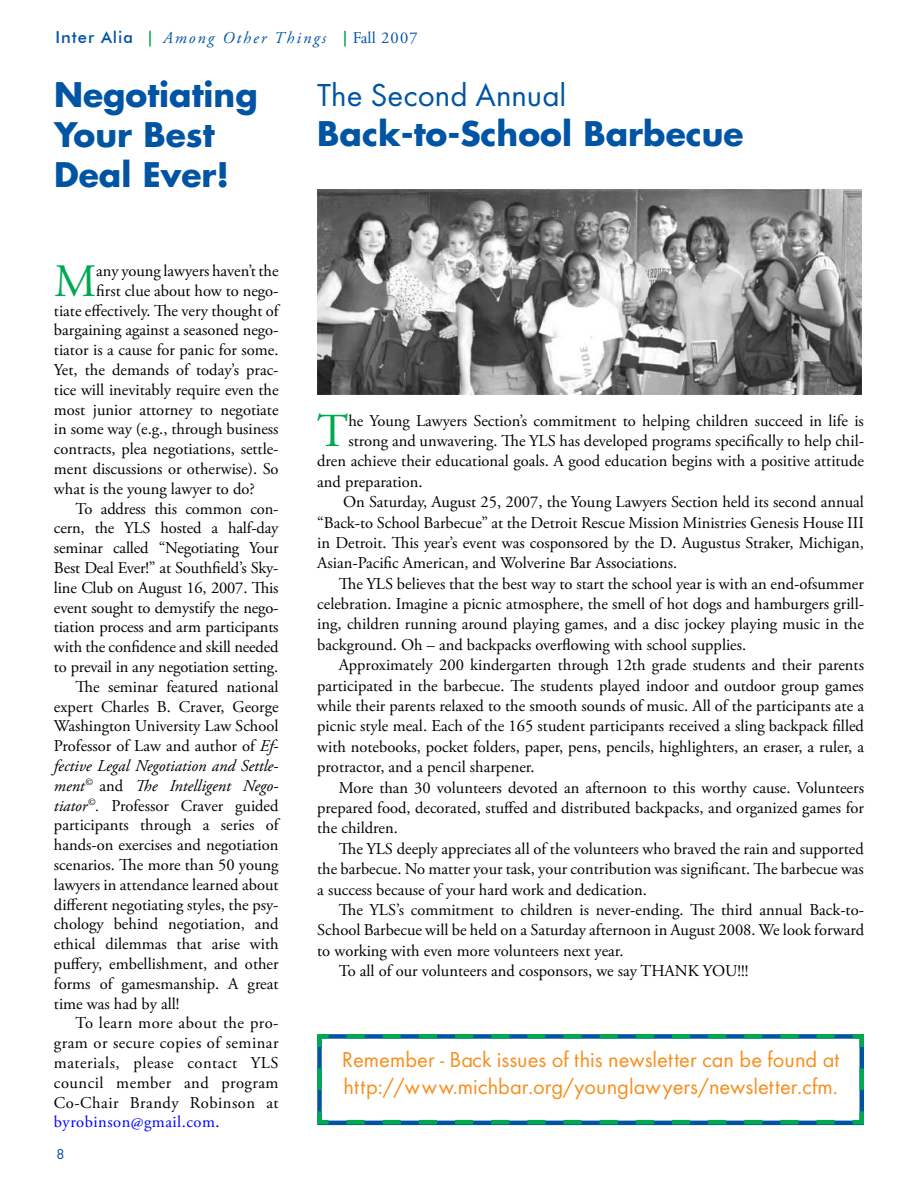
<style>
.page{position:relative;width:918px;height:1188px;background:#fff}
.page>*{position:absolute;margin:0;border:0;box-sizing:border-box;transform-origin:0 0}
.t1{font:47.25px "Adobe Garamond Pro";color:#00a94f}
.t2{font:46.35px "Adobe Garamond Pro";color:#00a94f}
.t3{font:700 33px/39.6px "Futura";color:#0054a4}
.t4{font:33px "Futura Book DTC";color:#0054a4}
.t5{font:22.5px/27px "Futura Book DTC";color:#f78f1e}
.t6{font:16.5px "Adobe Garamond Pro";color:#000}
.t7{font:16.5px "Adobe Garamond Pro";letter-spacing:.03em;color:#000}
.t8{font:italic 16.5px "Adobe Garamond Pro";color:#000}
.t9{font:16.5px "Adobe Garamond Pro";letter-spacing:.03em;color:#00f}
.t10{font:italic 16.5px "Adobe Garamond Pro";letter-spacing:.125em;color:#0054a4}
.t11{font:500 16.5px "Futura BT";letter-spacing:.06em;color:#0054a4}
.t12{font:16.5px "Adobe Garamond Pro";letter-spacing:.035em;color:#0054a4}
.s1{font-style:italic}
.s2{font-style:normal}
.s3{color:#000}
</style>
<div class="page">
<svg style="left:149px;top:31px;width:2px;height:15px"></svg>
<svg style="left:344px;top:31px;width:2px;height:15px"></svg>
<img style="left:317px;top:189px;width:544px;height:206px">
<svg style="left:317px;top:1034px;width:547px;height:92px"></svg>
<p class="t11" style="left:56px;top:27px;width:79px">Inter Alia</p>
<p class="t10" style="left:163px;top:27px;width:164px">Among Other Things</p>
<p class="t12" style="left:353px;top:27px;width:66px">Fall 2007</p>
<h3 class="t3" style="left:54px;top:75px;width:205px">Negotiating<br>Your Best<br>Deal Ever!</h3>
<h2 class="t2" style="left:54px;top:253px;width:44px">M</h2>
<p class="t6" style="left:96px;top:261px;width:184px">any young lawyers haven’t the</p>
<p class="t6" style="left:96px;top:281px;width:184px">first clue about how to nego-</p>
<p class="t6" style="left:54px;top:300px;width:226px">tiate effectively. The very thought of</p>
<p class="t6" style="left:54px;top:320px;width:226px">bargaining against a seasoned nego-</p>
<p class="t6" style="left:54px;top:340px;width:226px">tiator is a cause for panic for some.</p>
<p class="t6" style="left:54px;top:360px;width:226px">Yet, the demands of today’s prac-</p>
<p class="t6" style="left:54px;top:380px;width:226px">tice will inevitably require even the</p>
<p class="t6" style="left:54px;top:399px;width:226px">most junior attorney to negotiate</p>
<p class="t6" style="left:54px;top:419px;width:226px">in some way (e.g., through business</p>
<p class="t6" style="left:54px;top:439px;width:226px">contracts, plea negotiations, settle-</p>
<p class="t6" style="left:54px;top:459px;width:226px">ment discussions or otherwise). So</p>
<p class="t6" style="left:54px;top:479px;width:202px">what is the young lawyer to do?</p>
<p class="t6" style="left:76px;top:498px;width:204px">To address this common con-</p>
<p class="t6" style="left:54px;top:518px;width:226px">cern, the YLS hosted a half-day</p>
<p class="t6" style="left:54px;top:538px;width:226px">seminar called “Negotiating Your</p>
<p class="t6" style="left:54px;top:558px;width:226px">Best Deal Ever!” at Southfield’s Sky-</p>
<p class="t6" style="left:54px;top:578px;width:226px">line Club on August 16, 2007. This</p>
<p class="t6" style="left:54px;top:597px;width:226px">event sought to demystify the nego-</p>
<p class="t6" style="left:54px;top:617px;width:226px">tiation process and arm participants</p>
<p class="t6" style="left:54px;top:637px;width:226px">with the confidence and skill needed</p>
<p class="t6" style="left:54px;top:657px;width:226px">to prevail in any negotiation setting.</p>
<p class="t6" style="left:76px;top:677px;width:204px">The seminar featured national</p>
<p class="t6" style="left:54px;top:696px;width:226px">expert Charles B. Craver, George</p>
<p class="t6" style="left:54px;top:716px;width:226px">Washington University Law School</p>
<p class="t6" style="left:54px;top:736px;width:226px">Professor of Law and author of <span class="s1">Ef-</span></p>
<p class="t8" style="left:54px;top:756px;width:226px">fective Legal Negotiation and Settle-</p>
<p class="t8" style="left:54px;top:776px;width:226px">ment<sup>©</sup> <span class="s2">and</span> The Intelligent Nego-</p>
<p class="t6" style="left:54px;top:795px;width:226px"><span class="s1">tiator</span><sup>©</sup><span class="s1">.</span> Professor Craver guided</p>
<p class="t6" style="left:54px;top:815px;width:226px">participants through a series of</p>
<p class="t6" style="left:54px;top:835px;width:226px">hands-on exercises and negotiation</p>
<p class="t6" style="left:54px;top:855px;width:226px">scenarios. The more than 50 young</p>
<p class="t6" style="left:54px;top:875px;width:226px">lawyers in attendance learned about</p>
<p class="t6" style="left:54px;top:894px;width:226px">different negotiating styles, the psy-</p>
<p class="t6" style="left:54px;top:914px;width:226px">chology behind negotiation, and</p>
<p class="t6" style="left:54px;top:934px;width:226px">ethical dilemmas that arise with</p>
<p class="t6" style="left:54px;top:954px;width:226px">puffery, embellishment, and other</p>
<p class="t6" style="left:54px;top:974px;width:226px">forms of gamesmanship. A great</p>
<p class="t6" style="left:54px;top:993px;width:127px">time was had by all!</p>
<p class="t7" style="left:76px;top:1013px;width:204px">To learn more about the pro-</p>
<p class="t7" style="left:54px;top:1033px;width:226px">gram or secure copies of seminar</p>
<p class="t7" style="left:54px;top:1053px;width:226px">materials, please contact YLS</p>
<p class="t7" style="left:54px;top:1073px;width:226px">council member and program</p>
<p class="t7" style="left:54px;top:1092px;width:226px">Co-Chair Brandy Robinson at</p>
<p class="t9" style="left:54px;top:1112px;width:167px">byrobinson@gmail.com<span class="s3">.</span></p>
<h3 class="t4" style="left:317px;top:76px;width:251px">The Second Annual</h3>
<h3 class="t3" style="left:317px;top:113px;width:428px">Back-to-School Barbecue</h3>
<h1 class="t1" style="left:317px;top:403px;width:33px">T</h1>
<p class="t6" style="left:348px;top:410px;width:517px">he Young Lawyers Section’s commitment to helping children succeed in life is</p>
<p class="t6" style="left:348px;top:431px;width:517px">strong and unwavering. The YLS has developed programs specifically to help chil-</p>
<p class="t6" style="left:317px;top:451px;width:548px">dren achieve their educational goals. A good education begins with a positive attitude</p>
<p class="t6" style="left:317px;top:472px;width:107px">and preparation.</p>
<p class="t6" style="left:343px;top:492px;width:522px">On Saturday, August 25, 2007, the Young Lawyers Section held its second annual</p>
<p class="t6" style="left:317px;top:512px;width:548px">“Back-to School Barbecue” at the Detroit Rescue Mission Ministries Genesis House III</p>
<p class="t6" style="left:317px;top:533px;width:548px">in Detroit. This year’s event was cosponsored by the D. Augustus Straker, Michigan,</p>
<p class="t6" style="left:317px;top:553px;width:362px">Asian-Pacific American, and Wolverine Bar Associations.</p>
<p class="t6" style="left:339px;top:574px;width:527px">The YLS believes that the best way to start the school year is with an end-ofsummer</p>
<p class="t6" style="left:317px;top:594px;width:548px">celebration. Imagine a picnic atmosphere, the smell of hot dogs and hamburgers grill-</p>
<p class="t6" style="left:317px;top:614px;width:548px">ing, children running around playing games, and a disc jockey playing music in the</p>
<p class="t6" style="left:317px;top:635px;width:431px">background. Oh – and backpacks overflowing with school supplies.</p>
<p class="t6" style="left:339px;top:655px;width:527px">Approximately 200 kindergarten through 12th grade students and their parents</p>
<p class="t6" style="left:317px;top:676px;width:548px">participated in the barbecue. The students played indoor and outdoor group games</p>
<p class="t6" style="left:317px;top:696px;width:548px">while their parents relaxed to the smooth sounds of music. All of the participants ate a</p>
<p class="t6" style="left:317px;top:716px;width:548px">picnic style meal. Each of the 165 student participants received a sling backpack filled</p>
<p class="t6" style="left:317px;top:737px;width:548px">with notebooks, pocket folders, paper, pens, pencils, highlighters, an eraser, a ruler, a</p>
<p class="t6" style="left:317px;top:757px;width:219px">protractor, and a pencil sharpener.</p>
<p class="t6" style="left:339px;top:778px;width:527px">More than 30 volunteers devoted an afternoon to this worthy cause. Volunteers</p>
<p class="t6" style="left:317px;top:798px;width:548px">prepared food, decorated, stuffed and distributed backpacks, and organized games for</p>
<p class="t6" style="left:317px;top:818px;width:82px">the children.</p>
<p class="t6" style="left:339px;top:839px;width:527px">The YLS deeply appreciates all of the volunteers who braved the rain and supported</p>
<p class="t6" style="left:317px;top:859px;width:548px">the barbecue. No matter your task, your contribution was significant. The barbecue was</p>
<p class="t6" style="left:317px;top:879px;width:331px">a success because of your hard work and dedication.</p>
<p class="t6" style="left:339px;top:900px;width:527px">The YLS’s commitment to children is never-ending. The third annual Back-to-</p>
<p class="t6" style="left:317px;top:920px;width:548px">School Barbecue will be held on a Saturday afternoon in August 2008. We look forward</p>
<p class="t6" style="left:317px;top:941px;width:308px">to working with even more volunteers next year.</p>
<p class="t6" style="left:339px;top:961px;width:411px">To all of our volunteers and cosponsors, we say THANK YOU!!!</p>
<h3 class="t5" style="left:342px;top:1046px;width:499px">Remember - Back issues of this newsletter can be found at http://www.michbar.org/younglawyers/newsletter.cfm.</h3>
</div>
